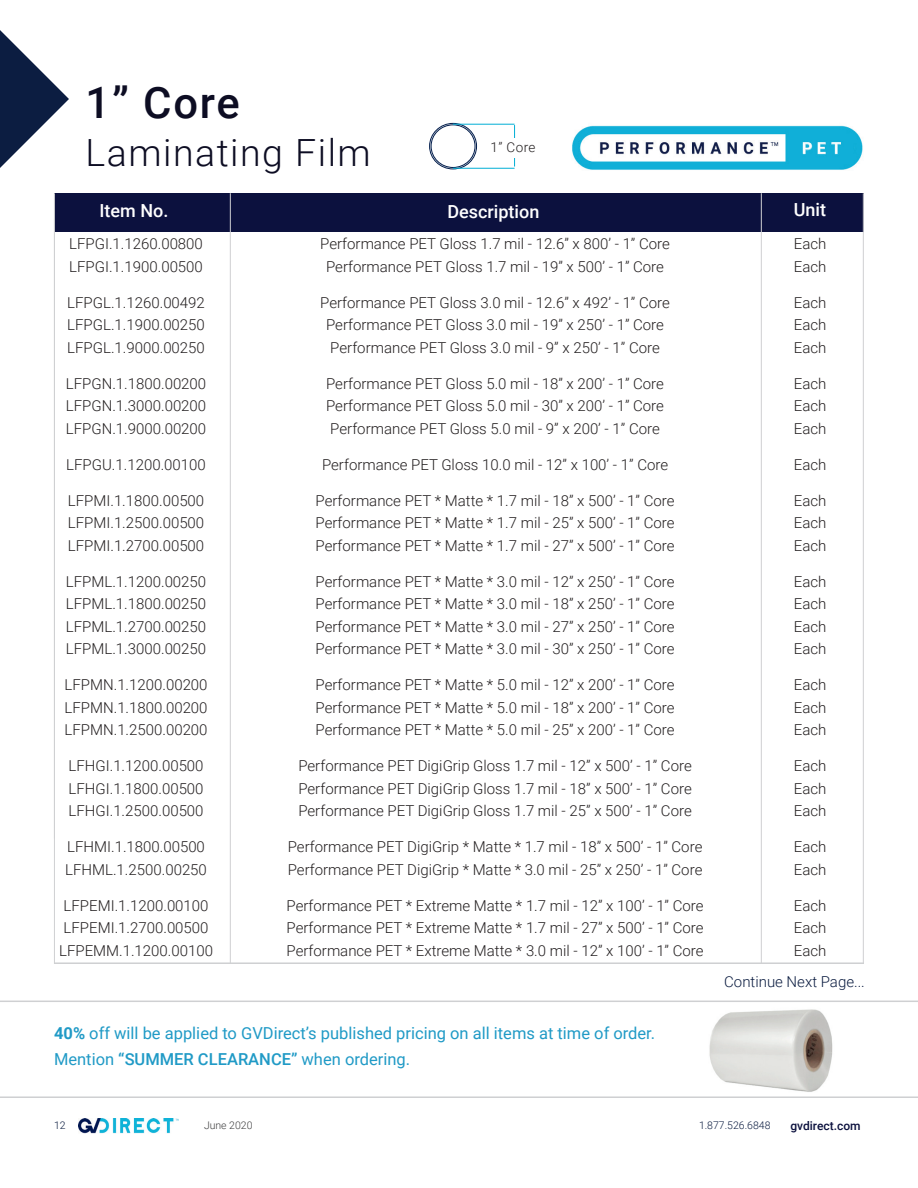
<style>
.page{position:relative;width:918px;height:1188px;background:#fff}
.page>*{position:absolute;margin:0;border:0;box-sizing:border-box;transform-origin:0 0}
.t1{font:500 43.5px "Roboto";color:#0d0d23}
.t2{font:300 37.5px "Roboto";letter-spacing:.04em;color:#0d0d23}
.t3{font:500 18px "Roboto";color:#fff}
.t4{font:16.5px/25.5px "Roboto";color:#209ac6}
.t5{font:300 15px/22.5px "Roboto";color:#231f20;text-align:justify}
.t6{font:300 15px "Roboto";color:#0c1d41}
.t7{font:300 13.5px "Roboto";color:#231f20}
.t8{font:500 12px "Roboto";color:#0c113e}
.t9{font:300 10.5px "Roboto";color:#0c1d41}
.t10{font:300 10.5px "Roboto";color:#3e3e3f}
.s1{font-weight:700}
.s2{font-weight:500}
</style>
<div class="page">
<img style="left:79px;top:1119px;width:100px;height:15px">
<hr style="left:0;top:1096px;width:918px;height:2px;background:#cfd0d2">
<svg style="left:0;top:30px;width:69px;height:138px"></svg>
<img style="left:572px;top:125px;width:291px;height:45px">
<svg style="left:429px;top:122px;width:48px;height:48px"></svg>
<hr style="left:453px;top:124px;width:62px;height:1px;background:#00aed5">
<hr style="left:453px;top:168px;width:62px;height:1px;background:#00aed5">
<hr style="left:514px;top:125px;width:1px;height:42px;background:#00aed5">
<div style="left:492px;top:138px;width:53px;height:20px;background:#fff"></div>
<hr style="left:0;top:1001px;width:918px;height:1px;background:#cfd0d2">
<div style="left:54px;top:193px;width:810px;height:39px;background:#0c113e"></div>
<hr style="left:230px;top:193px;width:1px;height:771px;background:#cfd0d2">
<hr style="left:863px;top:193px;width:1px;height:771px;background:#cfd0d2">
<hr style="left:54px;top:962px;width:810px;height:2px;background:#cfd0d2">
<hr style="left:761px;top:193px;width:1px;height:771px;background:#cfd0d2">
<hr style="left:54px;top:193px;width:1px;height:771px;background:#cfd0d2">
<img style="left:709px;top:1009px;width:124px;height:83px">
<h1 class="t1" style="left:86px;top:72px;width:156px">1” Core</h1>
<h2 class="t2" style="left:86px;top:126px;width:287px">Laminating Film</h2>
<p class="t7" style="left:491px;top:137px;width:46px">1” Core</p>
<p class="t3" style="left:100px;top:198px;width:70px">Item No.</p>
<p class="t3" style="left:447px;top:199px;width:94px">Description</p>
<p class="t3" style="left:794px;top:197px;width:34px">Unit</p>
<p class="t5" style="left:320px;top:232px;width:351px;text-align:center">Performance PET Gloss 1.7 mil - 12.6” x 800’ - 1” Core<br>Performance PET Gloss 1.7 mil - 19” x 500’ - 1” Core</p>
<p class="t5" style="left:320px;top:291px;width:351px;text-align:center">Performance PET Gloss 3.0 mil - 12.6” x 492’ - 1” Core<br>Performance PET Gloss 3.0 mil - 19” x 250’ - 1” Core<br>Performance PET Gloss 3.0 mil - 9” x 250’ - 1” Core</p>
<p class="t5" style="left:326px;top:372px;width:339px">Performance PET Gloss 5.0 mil - 18” x 200’ - 1” Core Performance PET Gloss 5.0 mil - 30” x 200’ - 1” Core Performance PET Gloss 5.0 mil - 9” x 200’ - 1” Core</p>
<p class="t5" style="left:322px;top:453px;width:348px">Performance PET Gloss 10.0 mil - 12” x 100’ - 1” Core</p>
<p class="t5" style="left:316px;top:489px;width:361px">Performance PET * Matte * 1.7 mil - 18” x 500’ - 1” Core Performance PET * Matte * 1.7 mil - 25” x 500’ - 1” Core Performance PET * Matte * 1.7 mil - 27” x 500’ - 1” Core</p>
<p class="t5" style="left:316px;top:570px;width:361px">Performance PET * Matte * 3.0 mil - 12” x 250’ - 1” Core Performance PET * Matte * 3.0 mil - 18” x 250’ - 1” Core Performance PET * Matte * 3.0 mil - 27” x 250’ - 1” Core Performance PET * Matte * 3.0 mil - 30” x 250’ - 1” Core</p>
<p class="t5" style="left:316px;top:673px;width:361px">Performance PET * Matte * 5.0 mil - 12” x 200’ - 1” Core Performance PET * Matte * 5.0 mil - 18” x 200’ - 1” Core Performance PET * Matte * 5.0 mil - 25” x 200’ - 1” Core</p>
<p class="t5" style="left:298px;top:754px;width:395px">Performance PET DigiGrip Gloss 1.7 mil - 12” x 500’ - 1” Core Performance PET DigiGrip Gloss 1.7 mil - 18” x 500’ - 1” Core Performance PET DigiGrip Gloss 1.7 mil - 25” x 500’ - 1” Core</p>
<p class="t5" style="left:288px;top:835px;width:416px">Performance PET DigiGrip * Matte * 1.7 mil - 18” x 500’ - 1” Core<br>Performance PET DigiGrip * Matte * 3.0 mil - 25” x 250’ - 1” Core</p>
<p class="t5" style="left:287px;top:894px;width:419px">Performance PET * Extreme Matte * 1.7 mil - 12” x 100’ - 1” Core Performance PET * Extreme Matte * 1.7 mil - 27” x 500’ - 1” Core Performance PET * Extreme Matte * 3.0 mil - 12” x 100’ - 1” Core</p>
<p class="t5" style="left:794px;top:232px;width:34px">Each<br>Each</p>
<p class="t5" style="left:794px;top:291px;width:34px">Each Each Each</p>
<p class="t5" style="left:794px;top:372px;width:34px">Each Each Each</p>
<p class="t5" style="left:794px;top:453px;width:34px">Each</p>
<p class="t5" style="left:794px;top:489px;width:34px">Each Each Each</p>
<p class="t5" style="left:794px;top:570px;width:34px">Each Each Each Each</p>
<p class="t5" style="left:794px;top:673px;width:34px">Each Each Each</p>
<p class="t5" style="left:794px;top:754px;width:34px">Each Each Each</p>
<p class="t5" style="left:794px;top:835px;width:34px">Each<br>Each</p>
<p class="t5" style="left:794px;top:894px;width:34px">Each Each Each</p>
<p class="t6" style="left:724px;top:972px;width:142px">Continue Next Page...</p>
<p class="t5" style="left:69px;top:232px;width:135px">LFPGI.1.1260.00800<br>LFPGI.1.1900.00500</p>
<p class="t5" style="left:67px;top:291px;width:139px">LFPGL.1.1260.00492<br>LFPGL.1.1900.00250<br>LFPGL.1.9000.00250</p>
<p class="t5" style="left:66px;top:372px;width:142px">LFPGN.1.1800.00200<br>LFPGN.1.3000.00200<br>LFPGN.1.9000.00200</p>
<p class="t5" style="left:66px;top:453px;width:141px">LFPGU.1.1200.00100</p>
<p class="t5" style="left:68px;top:489px;width:138px">LFPMI.1.1800.00500<br>LFPMI.1.2500.00500<br>LFPMI.1.2700.00500</p>
<p class="t5" style="left:66px;top:570px;width:142px">LFPML.1.1200.00250<br>LFPML.1.1800.00250<br>LFPML.1.2700.00250<br>LFPML.1.3000.00250</p>
<p class="t5" style="left:65px;top:673px;width:145px">LFPMN.1.1200.00200<br>LFPMN.1.1800.00200<br>LFPMN.1.2500.00200</p>
<p class="t5" style="left:69px;top:754px;width:137px">LFHGI.1.1200.00500<br>LFHGI.1.1800.00500<br>LFHGI.1.2500.00500</p>
<p class="t5" style="left:65px;top:835px;width:143px">LFHMI.1.1800.00500<br>LFHML.1.2500.00250</p>
<p class="t5" style="left:59px;top:894px;width:155px;text-align:center">LFPEMI.1.1200.00100<br>LFPEMI.1.2700.00500<br>LFPEMM.1.1200.00100</p>
<p class="t4" style="left:54px;top:1020px;width:603px"><span class="s1">40%</span> off will be applied to GVDirect’s published pricing on all items at time of order.<br>Mention <span class="s2">“SUMMER CLEARANCE”</span> when ordering.</p>
<p class="t9" style="left:54px;top:1118px;width:13px">12</p>
<p class="t10" style="left:204px;top:1118px;width:50px">June 2020</p>
<p class="t9" style="left:699px;top:1118px;width:73px">1.877.526.6848</p>
<p class="t8" style="left:790px;top:1117px;width:72px">gvdirect.com</p>
</div>
